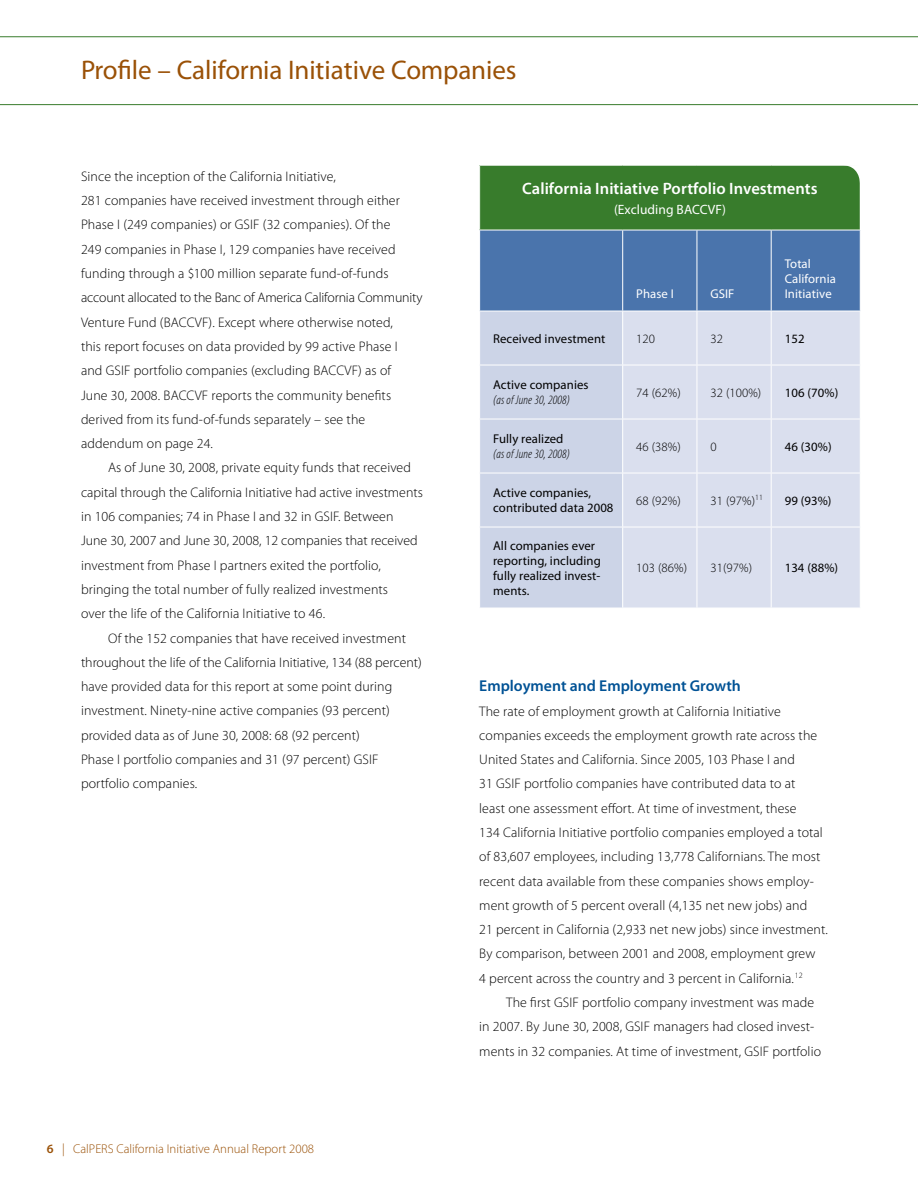
<style>
.page{position:relative;width:918px;height:1188px;background:#fff}
.page>*{position:absolute;margin:0;border:0;box-sizing:border-box;transform-origin:0 0}
.t1{font:27px "Myriad Pro";color:#9a5107}
.t2{font:600 16.5px "Myriad Pro";letter-spacing:.005em;color:#fff}
.t3{font:600 15.75px "Myriad Pro";color:#005295}
.t4{font:300 13.8px/24.3px "Myriad Pro";letter-spacing:.01em;color:#000}
.t5{font:13.5px "Myriad Pro";letter-spacing:.005em;color:#fff}
.t6{font:12.75px/15px "Myriad Pro";letter-spacing:.01em;color:#000}
.t7{font:300 12.75px "Myriad Pro";letter-spacing:.01em;color:#000}
.t8{font:300 12.75px "Myriad Pro";color:#9a5107}
.t9{font:12.75px/15px "Myriad Pro";letter-spacing:.01em;color:#fff}
.t10{font:italic 300 condensed 12.75px "Myriad Pro";letter-spacing:.01em;color:#000}
.s1{font-weight:600}
</style>
<div class="page">
<hr style="left:0;top:36px;width:918px;height:1px;background:#387c2c">
<hr style="left:0;top:104px;width:918px;height:1px;background:#387c2c">
<div style="left:480px;top:165px;width:380px;height:65px;background:#387c2c"></div>
<svg style="left:480px;top:231px;width:380px;height:377px;background:#96acce"></svg>
<div style="left:623px;top:312px;width:237px;height:296px;background:#dadfee"></div>
<hr style="left:479px;top:165px;width:144px;height:1px;background:#fff">
<hr style="left:623px;top:165px;width:74px;height:1px;background:#fff">
<hr style="left:697px;top:165px;width:74px;height:1px;background:#fff">
<hr style="left:771px;top:165px;width:90px;height:1px;background:#fff">
<hr style="left:622px;top:230px;width:1px;height:81px;background:#fff">
<hr style="left:697px;top:230px;width:1px;height:81px;background:#fff">
<hr style="left:771px;top:230px;width:1px;height:81px;background:#fff">
<hr style="left:479px;top:311px;width:144px;height:1px;background:#fff">
<hr style="left:623px;top:311px;width:74px;height:1px;background:#fff">
<hr style="left:622px;top:311px;width:1px;height:54px;background:#fff">
<hr style="left:697px;top:311px;width:74px;height:1px;background:#fff">
<hr style="left:697px;top:311px;width:1px;height:54px;background:#fff">
<hr style="left:771px;top:311px;width:90px;height:1px;background:#fff">
<hr style="left:771px;top:311px;width:1px;height:54px;background:#fff">
<hr style="left:479px;top:365px;width:144px;height:1px;background:#fff">
<hr style="left:623px;top:365px;width:74px;height:1px;background:#fff">
<hr style="left:622px;top:365px;width:1px;height:54px;background:#fff">
<hr style="left:697px;top:365px;width:74px;height:1px;background:#fff">
<hr style="left:697px;top:365px;width:1px;height:54px;background:#fff">
<hr style="left:771px;top:365px;width:90px;height:1px;background:#fff">
<hr style="left:771px;top:365px;width:1px;height:54px;background:#fff">
<hr style="left:479px;top:419px;width:144px;height:1px;background:#fff">
<hr style="left:623px;top:419px;width:74px;height:1px;background:#fff">
<hr style="left:622px;top:419px;width:1px;height:54px;background:#fff">
<hr style="left:697px;top:419px;width:74px;height:1px;background:#fff">
<hr style="left:697px;top:419px;width:1px;height:54px;background:#fff">
<hr style="left:771px;top:419px;width:90px;height:1px;background:#fff">
<hr style="left:771px;top:419px;width:1px;height:54px;background:#fff">
<hr style="left:479px;top:473px;width:144px;height:1px;background:#fff">
<hr style="left:623px;top:473px;width:74px;height:1px;background:#fff">
<hr style="left:622px;top:473px;width:1px;height:54px;background:#fff">
<hr style="left:697px;top:473px;width:74px;height:1px;background:#fff">
<hr style="left:697px;top:473px;width:1px;height:54px;background:#fff">
<hr style="left:771px;top:473px;width:90px;height:1px;background:#fff">
<hr style="left:771px;top:473px;width:1px;height:54px;background:#fff">
<hr style="left:479px;top:527px;width:144px;height:1px;background:#fff">
<hr style="left:623px;top:527px;width:74px;height:1px;background:#fff">
<hr style="left:622px;top:527px;width:1px;height:81px;background:#fff">
<hr style="left:697px;top:527px;width:74px;height:1px;background:#fff">
<hr style="left:697px;top:527px;width:1px;height:81px;background:#fff">
<hr style="left:771px;top:527px;width:90px;height:1px;background:#fff">
<hr style="left:771px;top:527px;width:1px;height:81px;background:#fff">
<svg style="left:842px;top:165px;width:18px;height:19px"></svg>
<h1 class="t1" style="left:81px;top:54px;width:437px">Profile – California Initiative Companies</h1>
<p class="t4" style="left:81px;top:164px;width:343px">Since the inception of the California Initiative,<br>281 companies have received investment through either Phase I (249 companies) or GSIF (32 companies). Of the<br>249 companies in Phase I, 129 companies have received funding through a $100 million separate fund-of-funds account allocated to the Banc of America California Community Venture Fund (BACCVF). Except where otherwise noted,<br>this report focuses on data provided by 99 active Phase I and GSIF portfolio companies (excluding BACCVF) as of<br>June 30, 2008. BACCVF reports the community benefits derived from its fund-of-funds separately – see the addendum on page 24.</p>
<p class="t4" style="left:81px;top:456px;width:343px;text-indent:27px">As of June 30, 2008, private equity funds that received capital through the California Initiative had active investments in 106 companies; 74 in Phase I and 32 in GSIF. Between June 30, 2007 and June 30, 2008, 12 companies that received investment from Phase I partners exited the portfolio, bringing the total number of fully realized investments<br>over the life of the California Initiative to 46.</p>
<p class="t4" style="left:81px;top:626px;width:342px;text-indent:27px">Of the 152 companies that have received investment throughout the life of the California Initiative, 134 (88 percent) have provided data for this report at some point during investment. Ninety-nine active companies (93 percent) provided data as of June 30, 2008: 68 (92 percent)<br>Phase I portfolio companies and 31 (97 percent) GSIF portfolio companies.</p>
<p class="t8" style="left:47px;top:1141px;width:269px"><span class="s1">6</span> | CalPERS California Initiative Annual Report 2008</p>
<p class="t2" style="left:522px;top:178px;width:297px">California Initiative Portfolio Investments</p>
<p class="t5" style="left:614px;top:201px;width:113px">(Excluding BACCVF)</p>
<p class="t9" style="left:636px;top:286px;width:39px">Phase I</p>
<p class="t9" style="left:710px;top:286px;width:26px">GSIF</p>
<p class="t9" style="left:785px;top:256px;width:53px">Total<br>California<br>Initiative</p>
<p class="t6" style="left:493px;top:331px;width:114px">Received investment</p>
<p class="t7" style="left:636px;top:331px;width:20px">120</p>
<p class="t7" style="left:710px;top:331px;width:14px">32</p>
<p class="t6" style="left:785px;top:331px;width:21px">152</p>
<p class="t6" style="left:493px;top:377px;width:97px">Active companies</p>
<p class="t10" style="left:493px;top:393px;width:78px">(as of June 30, 2008)</p>
<p class="t7" style="left:636px;top:385px;width:46px">74 (62%)</p>
<p class="t7" style="left:710px;top:385px;width:52px">32 (100%)</p>
<p class="t6" style="left:785px;top:385px;width:55px">106 (70%)</p>
<p class="t6" style="left:493px;top:431px;width:72px">Fully realized</p>
<p class="t10" style="left:493px;top:447px;width:78px">(as of June 30, 2008)</p>
<p class="t7" style="left:636px;top:439px;width:46px">46 (38%)</p>
<p class="t7" style="left:710px;top:439px;width:8px">0</p>
<p class="t6" style="left:785px;top:439px;width:48px">46 (30%)</p>
<p class="t6" style="left:493px;top:485px;width:122px">Active companies, contributed data 2008</p>
<p class="t7" style="left:636px;top:493px;width:46px">68 (92%)</p>
<p class="t7" style="left:711px;top:493px;width:54px">31 (97%)<sup>11</sup></p>
<p class="t6" style="left:785px;top:493px;width:48px">99 (93%)</p>
<p class="t6" style="left:493px;top:538px;width:109px">All companies ever reporting, including fully realized invest&shy;ments.</p>
<p class="t7" style="left:636px;top:560px;width:52px">103 (86%)</p>
<p class="t7" style="left:710px;top:560px;width:43px">31(97%)</p>
<p class="t6" style="left:785px;top:560px;width:55px">134 (88%)</p>
<p class="t3" style="left:479px;top:676px;width:263px">Employment and Employment Growth</p>
<p class="t4" style="left:479px;top:699px;width:350px">The rate of employment growth at California Initiative companies exceeds the employment growth rate across the United States and California. Since 2005, 103 Phase I and<br>31 GSIF portfolio companies have contributed data to at<br>least one assessment effort. At time of investment, these<br>134 California Initiative portfolio companies employed a total of 83,607 employees, including 13,778 Californians. The most recent data available from these companies shows employ&shy;ment growth of 5 percent overall (4,135 net new jobs) and<br>21 percent in California (2,933 net new jobs) since investment.<br>By comparison, between 2001 and 2008, employment grew<br>4 percent across the country and 3 percent in California.<sup>12</sup></p>
<p class="t4" style="left:479px;top:990px;width:343px;text-indent:27px">The first GSIF portfolio company investment was made in 2007. By June 30, 2008, GSIF managers had closed invest&shy;ments in 32 companies. At time of investment, GSIF portfolio</p>
</div>
